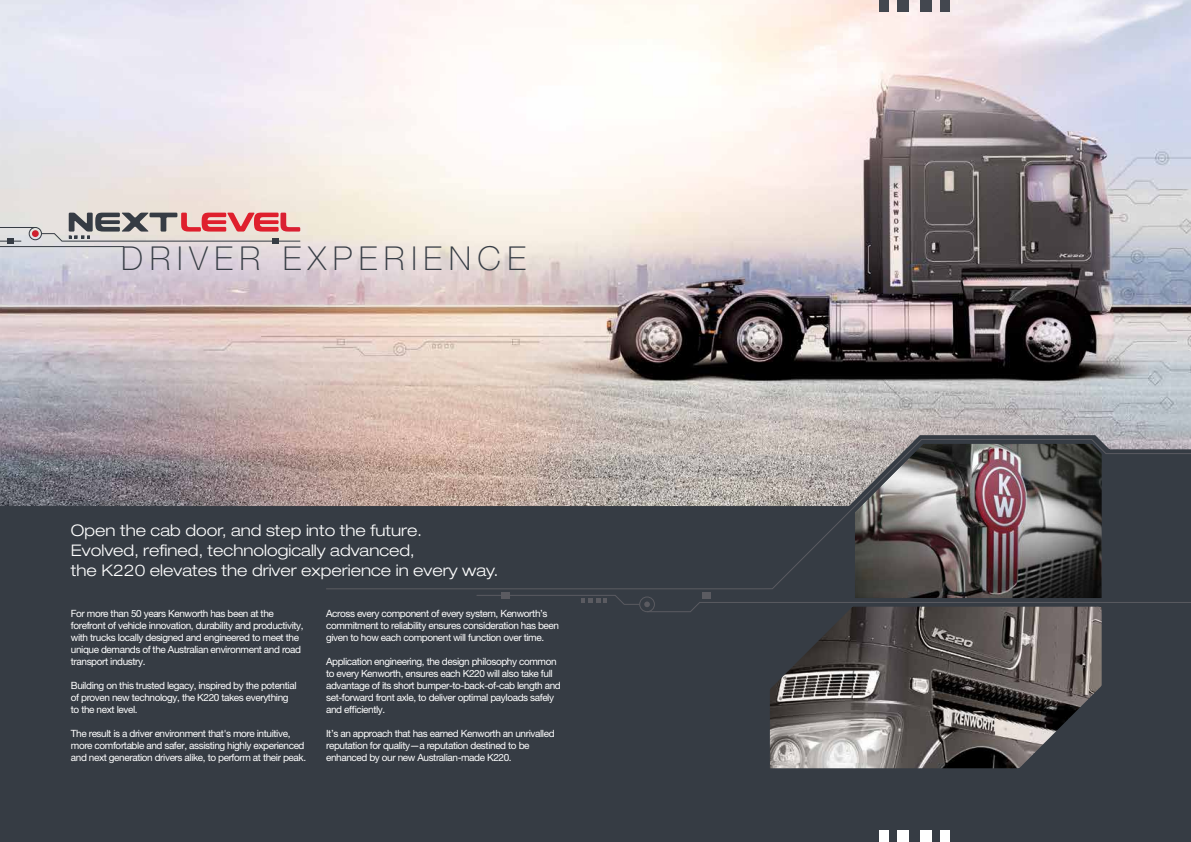
<style>
.page{position:relative;width:1191px;height:842px;background:#fff}
.page>*{position:absolute;margin:0;border:0;box-sizing:border-box;transform-origin:0 0}
.t1{font:100 33px "Helvetica Neue";letter-spacing:.2em;color:#363c44}
.t2{font:300 expanded 16px/20px "Helvetica Neue LT Pro";color:#fff}
.t3{font:10px/12px "Helvetica Neue LT Pro";letter-spacing:-.04em;color:#fff}
</style>
<div class="page">
<div style="left:595px;top:421px;width:596px;height:421px;background:#363c44"></div>
<div style="left:0;top:421px;width:595px;height:421px;background:#363c44"></div>
<svg style="left:855px;top:589px;width:247px;height:5px"></svg>
<img style="left:0;top:0;width:1191px;height:506px">
<div style="left:879px;top:0;width:9px;height:11px;background:#43474f"></div>
<div style="left:940px;top:0;width:9px;height:11px;background:#43474f"></div>
<div style="left:920px;top:0;width:11px;height:11px;background:#43474f"></div>
<div style="left:897px;top:0;width:11px;height:11px;background:#43474f"></div>
<div style="left:879px;top:831px;width:9px;height:11px;background:#fff"></div>
<div style="left:940px;top:831px;width:9px;height:11px;background:#fff"></div>
<div style="left:920px;top:831px;width:11px;height:11px;background:#fff"></div>
<div style="left:897px;top:831px;width:11px;height:11px;background:#fff"></div>
<hr style="left:0;top:246px;width:124px;height:1px;background:#363c44">
<svg style="left:0;top:213px;width:301px;height:31px;background:#c7abaa"></svg>
<svg style="left:769px;top:594px;width:333px;height:175px"></svg>
<div style="left:702px;top:592px;width:8px;height:7px;background:#5b5b61"></div>
<div style="left:501px;top:592px;width:9px;height:7px;background:#5b5b61"></div>
<svg style="left:476px;top:595px;width:715px;height:17px"></svg>
<svg style="left:325px;top:439px;width:866px;height:150px"></svg>
<p class="t1" style="left:121px;top:239px;width:406px">DRIVER EXPERIENCE</p>
<p class="t2" style="left:71px;top:520px;width:429px">Open the cab door, and step into the future.<br>Evolved, refined, technologically advanced,<br>the K220 elevates the driver experience in every way.</p>
<p class="t3" style="left:71px;top:607px;width:234px">For more than 50 years Kenworth has been at the forefront of vehicle innovation, durability and productivity, with trucks locally designed and engineered to meet the unique demands of the Australian environment and road transport industry.</p>
<p class="t3" style="left:71px;top:679px;width:227px">Building on this trusted legacy, inspired by the potential of proven new technology, the K220 takes everything to the next level.</p>
<p class="t3" style="left:71px;top:727px;width:237px">The result is a driver environment that's more intuitive, more comfortable and safer, assisting highly experienced and next generation drivers alike, to perform at their peak.</p>
<p class="t3" style="left:326px;top:607px;width:234px">Across every component of every system, Kenworth’s commitment to reliability ensures consideration has been given to how each component will function over time.</p>
<p class="t3" style="left:326px;top:655px;width:236px">Application engineering, the design philosophy common to every Kenworth, ensures each K220 will also take full advantage of its short bumper-to-back-of-cab length and set-forward front axle, to deliver optimal payloads safely and efficiently.</p>
<p class="t3" style="left:326px;top:727px;width:230px">It’s an approach that has earned Kenworth an unrivalled reputation for quality—a reputation destined to be enhanced by our new Australian-made K220.</p>
</div>
